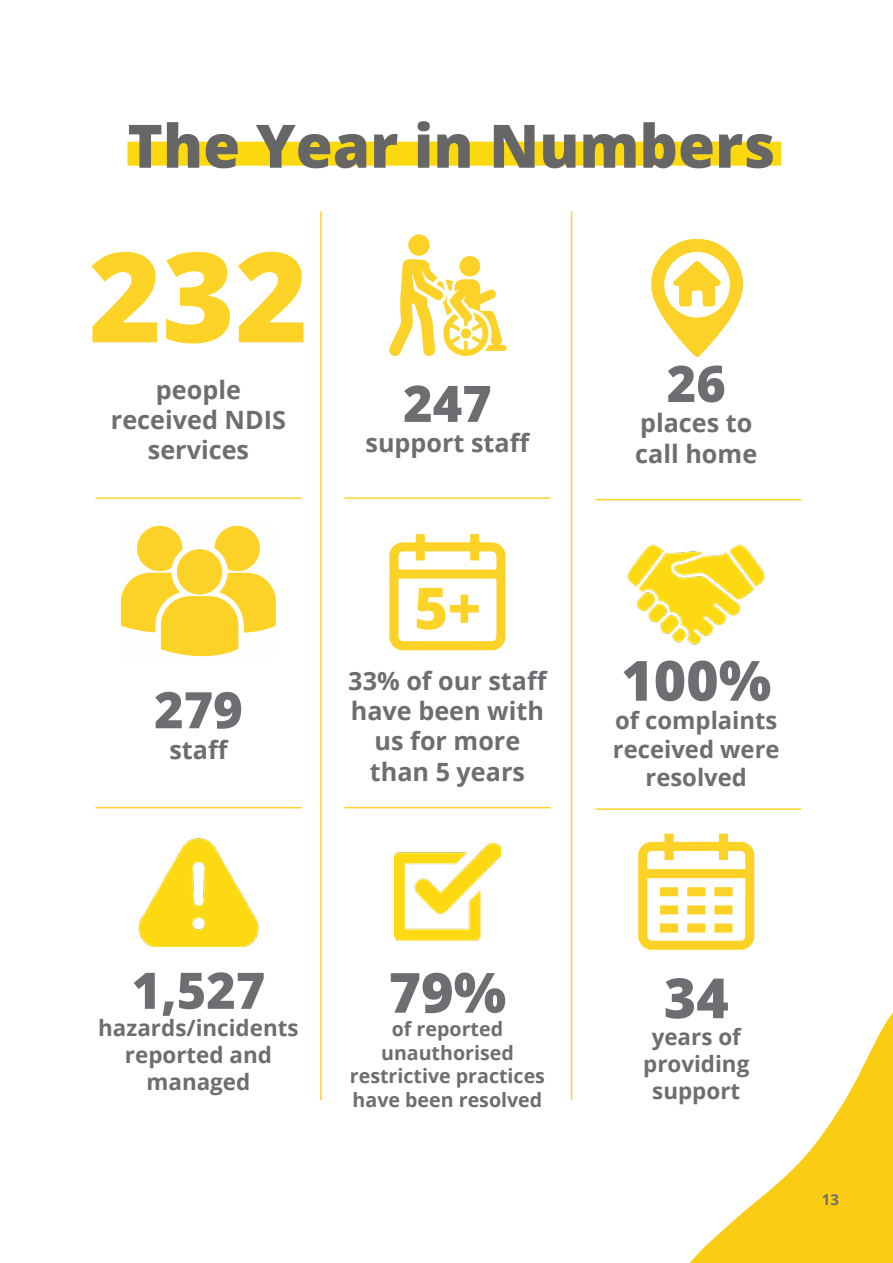
<style>
.page{position:relative;width:893px;height:1263px;background:#fff}
.page>*{position:absolute;margin:0;border:0;box-sizing:border-box;transform-origin:0 0}
.t1{font:800 124.8px "Open Sans";color:#fed327}
.t2{font:800 60px "Open Sans";color:#666}
.t3{font:800 57.75px "Open Sans";color:#fed327}
.t4{font:800 55.5px "Open Sans";color:#6d6e71}
.t5{font:800 50.4px "Open Sans";color:#6d6e71}
.t6{font:700 25.2px/30.3px "Open Sans";color:#6d6e71;text-align:center}
.t7{font:700 23.85px/28.5px "Open Sans";color:#6d6e71;text-align:center}
.t8{font:700 22.35px/26.8px "Open Sans";color:#6d6e71;text-align:center}
.t9{font:700 19.65px/23.5px "Open Sans";color:#6d6e71;text-align:center}
.t10{font:700 15px "Open Sans";color:#6d6e71}
</style>
<div class="page">
<svg style="left:689px;top:1012px;width:204px;height:251px"></svg>
<div style="left:127px;top:142px;width:654px;height:24px;background:#fbd90e"></div>
<img style="left:394px;top:842px;width:107px;height:99px">
<img style="left:138px;top:838px;width:121px;height:108px">
<img style="left:627px;top:544px;width:138px;height:101px">
<hr style="left:320px;top:211px;width:2px;height:889px;background:#fed327">
<hr style="left:571px;top:211px;width:1px;height:889px;background:#fed327">
<svg style="left:389px;top:234px;width:118px;height:122px"></svg>
<svg style="left:651px;top:239px;width:92px;height:118px"></svg>
<svg style="left:121px;top:525px;width:155px;height:132px"></svg>
<svg style="left:389px;top:534px;width:116px;height:116px"></svg>
<div style="left:403px;top:581px;width:89px;height:56px;background:#fff"></div>
<svg style="left:638px;top:834px;width:116px;height:116px"></svg>
<hr style="left:95px;top:497px;width:206px;height:2px;background:#fed327">
<hr style="left:344px;top:497px;width:206px;height:2px;background:#fed327">
<hr style="left:595px;top:499px;width:206px;height:1px;background:#fed327">
<hr style="left:95px;top:807px;width:206px;height:1px;background:#fed327">
<hr style="left:344px;top:807px;width:206px;height:1px;background:#fed327">
<hr style="left:595px;top:808px;width:206px;height:2px;background:#fed327">
<h2 class="t2" style="left:127px;top:100px;width:649px">The Year in Numbers</h2>
<h1 class="t1" style="left:89px;top:202px;width:221px">232</h1>
<p class="t6" style="left:111px;top:374px;width:177px">people received NDIS services</p>
<h3 class="t5" style="left:403px;top:365px;width:90px">247</h3>
<p class="t6" style="left:366px;top:427px;width:166px">support staff</p>
<h3 class="t5" style="left:154px;top:672px;width:90px">279</h3>
<p class="t6" style="left:169px;top:733px;width:61px">staff</p>
<h3 class="t3" style="left:414px;top:564px;width:68px">5+</h3>
<p class="t6" style="left:348px;top:665px;width:201px">33% of our staff have been with us for more than 5 years</p>
<h3 class="t5" style="left:667px;top:345px;width:61px">26</h3>
<p class="t6" style="left:635px;top:407px;width:123px;text-align:left">places to call home</p>
<h3 class="t4" style="left:621px;top:638px;width:152px">100%</h3>
<p class="t7" style="left:613px;top:706px;width:168px">of complaints received were resolved</p>
<h3 class="t5" style="left:132px;top:952px;width:135px">1,527</h3>
<p class="t8" style="left:98px;top:1013px;width:202px">hazards/incidents reported and managed</p>
<h3 class="t4" style="left:389px;top:950px;width:119px">79%</h3>
<p class="t9" style="left:350px;top:1017px;width:197px">of reported unauthorised restrictive practices have been resolved</p>
<h3 class="t4" style="left:664px;top:956px;width:66px">34</h3>
<p class="t8" style="left:643px;top:1023px;width:108px">years of providing support</p>
<p class="t10" style="left:822px;top:1189px;width:19px">13</p>
</div>
